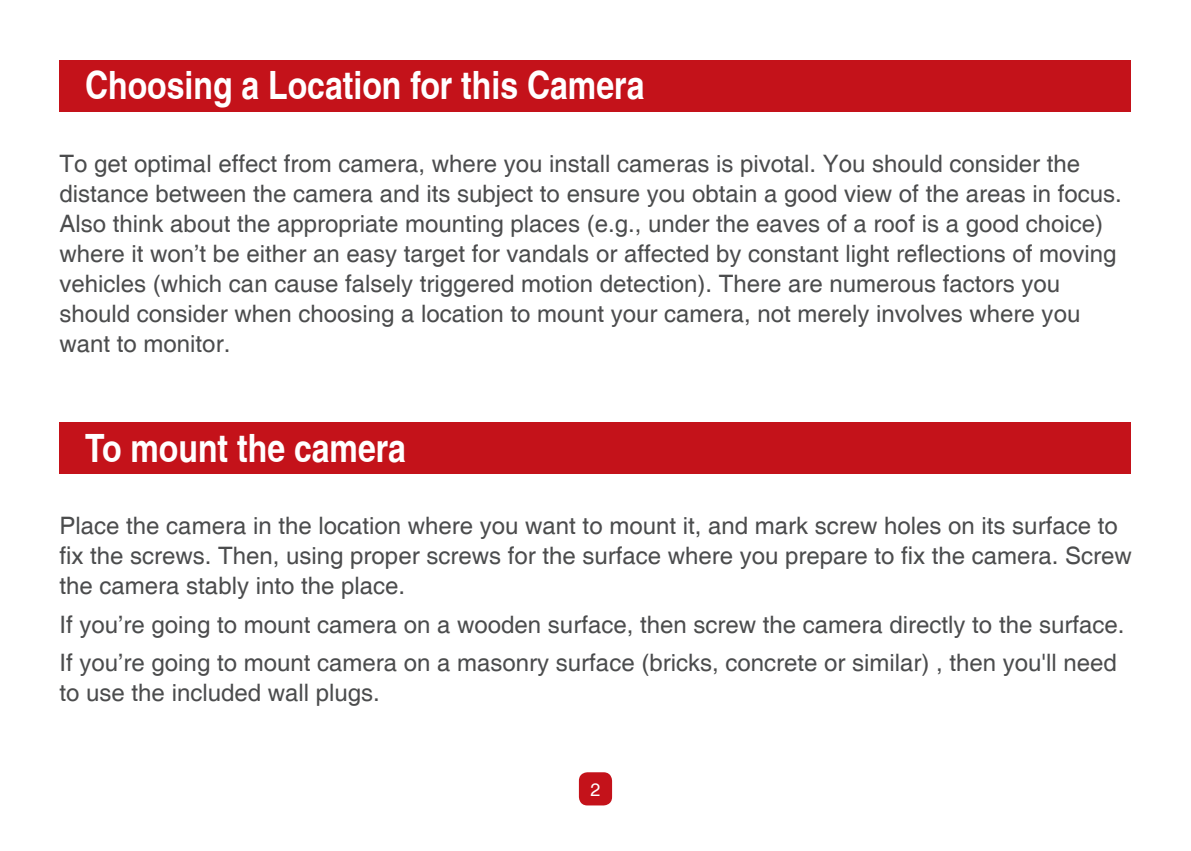
<style>
.page{position:relative;width:1191px;height:851px;background:#fff}
.page>*{position:absolute;margin:0;border:0;box-sizing:border-box;transform-origin:0 0}
.t1{font:700 condensed 39px "Helvetica";color:#fff}
.t2{font:24px/30px "Helvetica";color:#4b4c4d}
.t3{font:18px "Helvetica";color:#fff}
</style>
<div class="page">
<div style="left:60px;top:60px;width:1071px;height:51px;background:#c4121a"></div>
<div style="left:579px;top:772px;width:33px;height:33px;background:#c4121a;border-radius:9px"></div>
<div style="left:60px;top:422px;width:1071px;height:51px;background:#c4121a"></div>
<h1 class="t1" style="left:85px;top:62px;width:561px">Choosing a Location for this Camera</h1>
<p class="t2" style="left:60px;top:149px;width:1063px">To get optimal effect from camera, where you install cameras is pivotal. You should consider the distance between the camera and its subject to ensure you obtain a good view of the areas in focus.<br>Also think about the appropriate mounting places (e.g., under the eaves of a roof is a good choice) where it won’t be either an easy target for vandals or affected by constant light reflections of moving vehicles (which can cause falsely triggered motion detection). There are numerous factors you should consider when choosing a location to mount your camera, not merely involves where you want to monitor.</p>
<h1 class="t1" style="left:85px;top:424px;width:322px">To mount the camera</h1>
<p class="t2" style="left:60px;top:511px;width:1074px">Place the camera in the location where you want to mount it, and mark screw holes on its surface to fix the screws. Then, using proper screws for the surface where you prepare to fix the camera. Screw the camera stably into the place.</p>
<p class="t2" style="left:60px;top:606px;width:1066px;line-height:38.4px">If you’re going to mount camera on a wooden surface, then screw the camera directly to the surface.<br>If you’re going to mount camera on a masonry surface (bricks, concrete or similar) , then you'll need</p>
<p class="t2" style="left:60px;top:678px;width:322px">to use the included wall plugs.</p>
<p class="t3" style="left:590px;top:779px;width:12px">2</p>
</div>
